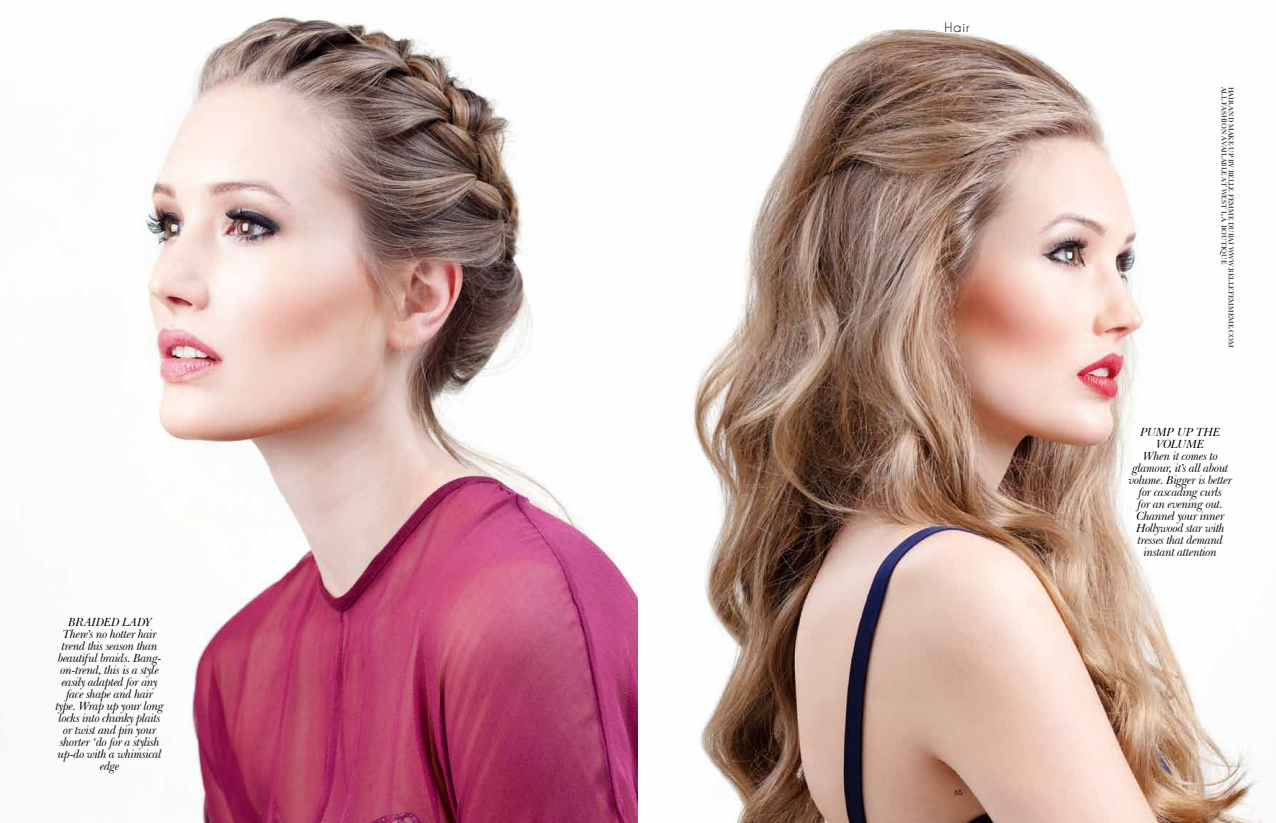
<style>
.page{position:relative;width:1276px;height:823px;background:#fff}
.page>*{position:absolute;margin:0;border:0;box-sizing:border-box;transform-origin:0 0}
.t1{font:14px "Champagne&Limousines";letter-spacing:.11em;color:#000}
.t2{font:italic 12px/12px "Baskerville BT";letter-spacing:-.03em;color:#000;text-align:center}
.t3{font:7px/7px "URW Basker T";letter-spacing:.015em;color:#000}
.t4{font:7px "Avant Garde";color:#000}
</style>
<div class="page">
<img style="left:145px;top:15px;width:1118px;height:807px">
<p class="t2" style="left:56px;top:615px;width:110px">BRAIdEd lAdY<br>There’s no hotter hair trend this season than beautiful braids. Bang&shy;on-trend, this is a style easily adapted for any face shape and hair type. wrap up your long locks into chunky plaits or twist and pin your shorter ‘do for a stylish up-do with a whimsical edge</p>
<p class="t1" style="left:943px;top:20px;width:28px">Slug</p>
<p class="t1" style="left:944px;top:20px;width:26px">Hair</p>
<p class="t4" style="left:954px;top:787px;width:9px">65</p>
<p class="t3" style="left:1234px;top:87px;width:262px;rotate:90deg">Hair and make-up by belle Femme dubai www.belleFemmeme.com all FasHion available at west l.a. boutique</p>
<p class="t2" style="left:1128px;top:425px;width:105px">PumP uP THE<br>VolumE<br>when it comes to glamour, it’s all about volume. Bigger is better for cascading curls<br>for an evening out.<br>Channel your inner<br>Hollywood star with tresses that demand instant attention</p>
</div>
